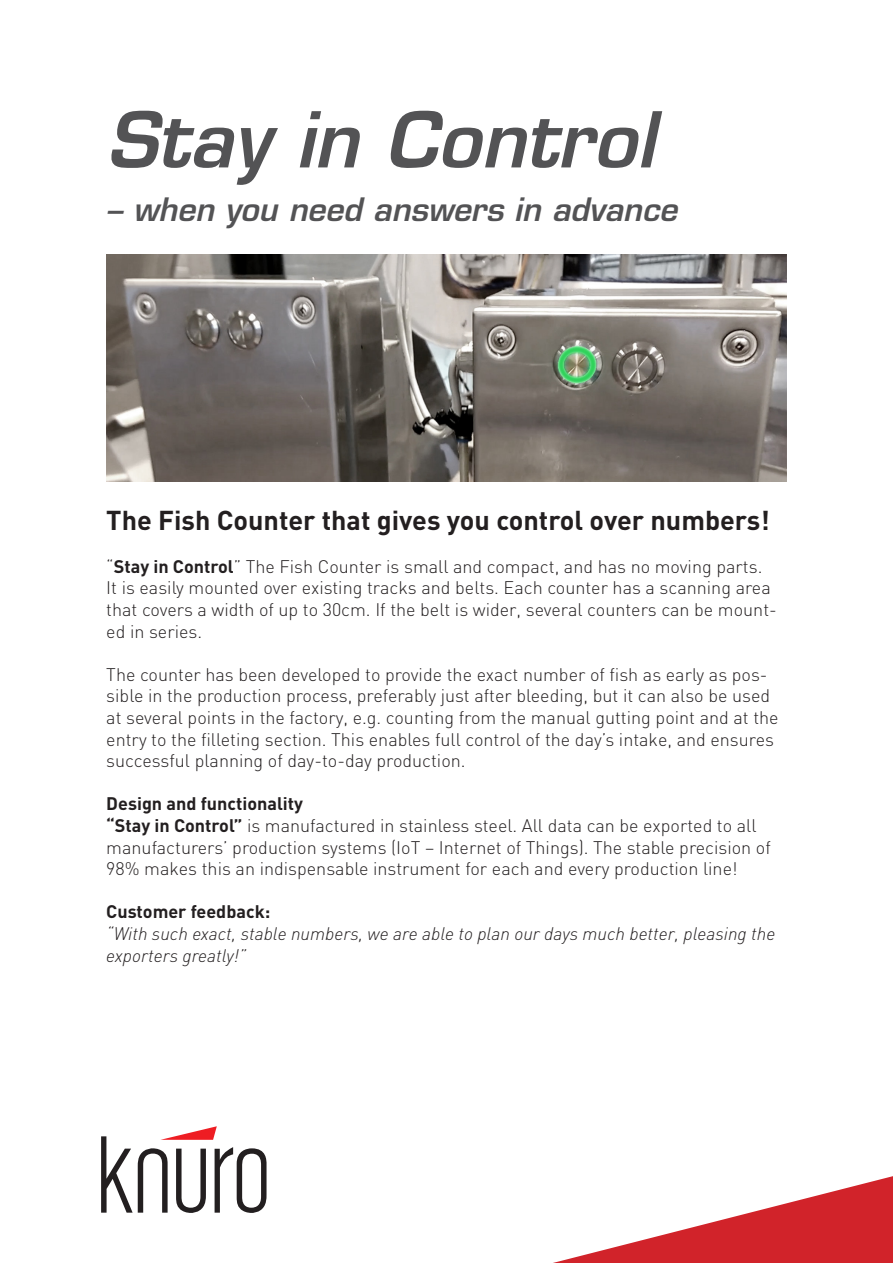
<style>
.page{position:relative;width:893px;height:1263px;background:#fff}
.page>*{position:absolute;margin:0;border:0;box-sizing:border-box;transform-origin:0 0}
.t1{font:italic 600 75px "Eurostile";color:#535355}
.t2{font:italic 600 31.5px "Eurostile";color:#535355}
.t3{font:700 27px "DIN";color:#231f20}
.t4{font:300 18px/21.6px "DIN";color:#231f20}
.t5{font:italic 300 18px/21.6px "DIN";color:#231f20}
.t6{font:700 18px "DIN";color:#231f20}
.s1{font-weight:700}
</style>
<div class="page">
<svg style="left:101px;top:1126px;width:166px;height:87px"></svg>
<svg style="left:553px;top:1176px;width:340px;height:87px"></svg>
<img style="left:106px;top:254px;width:681px;height:227px">
<p class="t1" style="left:106px;top:93px;width:550px">Stay in Control</p>
<p class="t2" style="left:106px;top:190px;width:572px">– when you need answers in advance</p>
<p class="t3" style="left:106px;top:502px;width:665px">The Fish Counter that gives you control over numbers!</p>
<p class="t4" style="left:106px;top:555px;width:658px">“<span class="s1">Stay in Control</span>” The Fish Counter is small and compact, and has no moving parts.</p>
<p class="t4" style="left:106px;top:577px;width:672px">It is easily mounted over existing tracks and belts. Each counter has a scanning area that covers a width of up to 30cm. If the belt is wider, several counters can be mount&shy;ed in series.</p>
<p class="t4" style="left:106px;top:663px;width:674px">The counter has been developed to provide the exact number of fish as early as pos&shy;sible in the production process, preferably just after bleeding, but it can also be used at several points in the factory, e.g. counting from the manual gutting point and at the entry to the filleting section. This enables full control of the day’s intake, and ensures successful planning of day-to-day production.</p>
<p class="t6" style="left:106px;top:792px;width:198px">Design and functionality</p>
<p class="t4" style="left:106px;top:814px;width:652px"><span class="s1">“Stay in Control”</span> is manufactured in stainless steel. All data can be exported to all</p>
<p class="t4" style="left:106px;top:836px;width:666px">manufacturers’ production systems (IoT – Internet of Things). The stable precision of<br>98% makes this an indispensable instrument for each and every production line!</p>
<p class="t6" style="left:106px;top:900px;width:166px">Customer feedback:</p>
<p class="t5" style="left:106px;top:922px;width:671px">“With such exact, stable numbers, we are able to plan our days much better, pleasing the exporters greatly!”</p>
</div>
